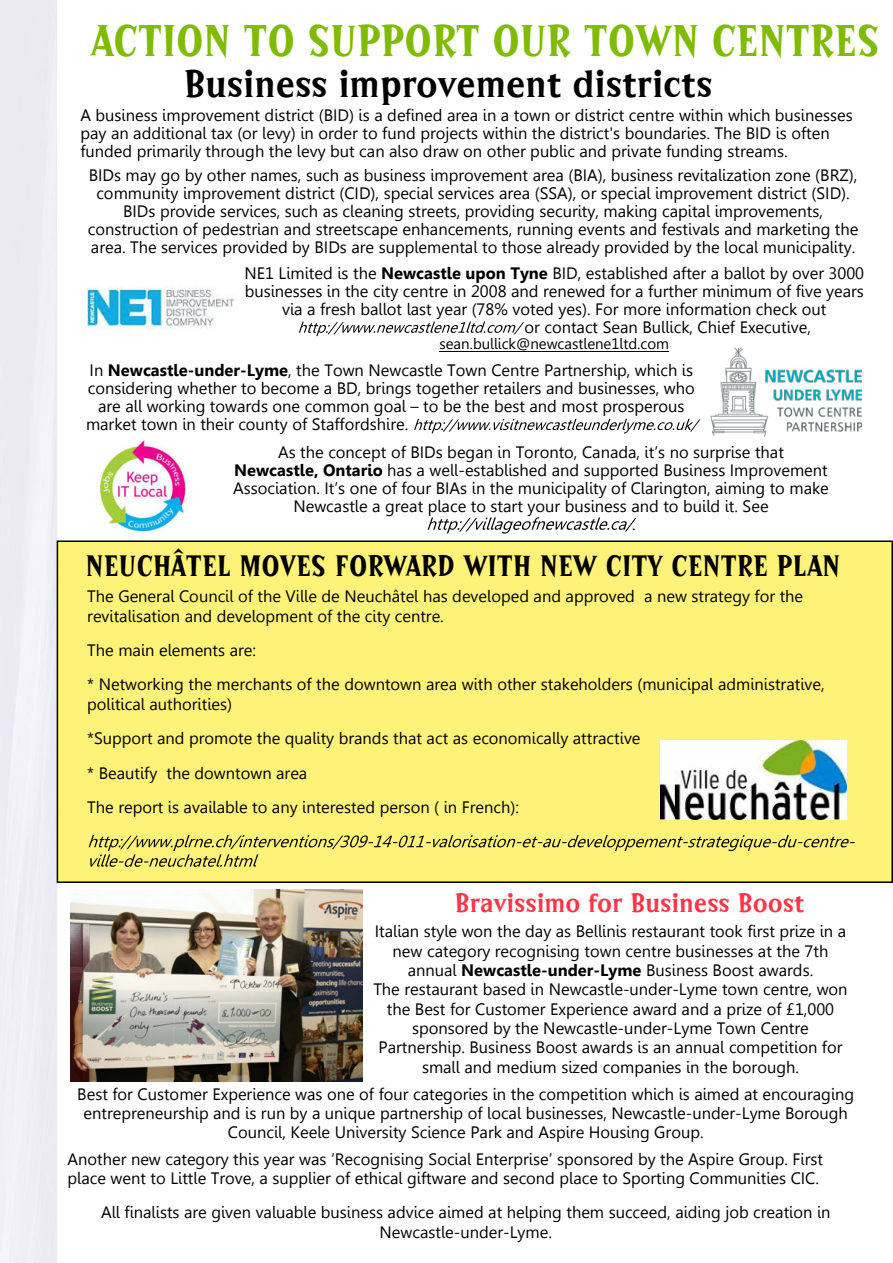
<style>
.page{position:relative;width:893px;height:1263px;background:#fff}
.page>*{position:absolute;margin:0;border:0;box-sizing:border-box;transform-origin:0 0}
.t1{font:45px "Sprocket BT";color:#7fbb00}
.t2{font:39px "Sprocket BT";color:#000}
.t3{font:30px "Sprocket BT";color:#000}
.t4{font:27px "Sprocket BT";color:#ff3548}
.t5{font:16.5px/19.4px "Gisha";color:#000}
.t6{font:15px "Gisha";color:#000}
.s1{font-weight:700}
</style>
<div class="page">
<img style="left:70px;top:889px;width:292px;height:192px">
<div style="left:57px;top:540px;width:836px;height:343px;background:#fff278;border:2px solid #000"></div>
<svg style="left:89px;top:835px;width:766px;height:32px"></svg>
<svg style="left:299px;top:322px;width:225px;height:14px"></svg>
<hr style="left:439px;top:351px;width:230px;height:1px;background:#000">
<svg style="left:414px;top:419px;width:286px;height:14px"></svg>
<img style="left:87px;top:286px;width:148px;height:43px">
<img style="left:710px;top:347px;width:153px;height:90px">
<svg style="left:428px;top:517px;width:208px;height:16px"></svg>
<img style="left:97px;top:439px;width:91px;height:93px">
<img style="left:661px;top:740px;width:185px;height:79px">
<h1 class="t1" style="left:92px;top:22px;width:789px">ACTION TO SUPPORT OUR TOWN CENTRES</h1>
<h2 class="t2" style="left:184px;top:67px;width:530px">Business improvement districts</h2>
<p class="t5" style="left:80px;top:108px;width:774px;line-height:18px">A business improvement district (BID) is a defined area in a town or district centre within which businesses pay an additional tax (or levy) in order to fund projects within the district's boundaries. The BID is often funded primarily through the levy but can also draw on other public and private funding streams.</p>
<p class="t5" style="left:88px;top:168px;width:772px;line-height:18px;text-align:center">BIDs may go by other names, such as business improvement area (BIA), business revitalization zone (BRZ), community improvement district (CID), special services area (SSA), or special improvement district (SID).<br>BIDs provide services, such as cleaning streets, providing security, making capital improvements, construction of pedestrian and streetscape enhancements, running events and festivals and marketing the area. The services provided by BIDs are supplemental to those already provided by the local municipality.</p>
<p class="t5" style="left:244px;top:265px;width:621px">NE1 Limited is the <span class="s1">Newcastle upon Tyne</span> BID, established after a ballot by over 3000</p>
<p class="t5" style="left:245px;top:283px;width:621px">businesses in the city centre in 2008 and renewed for a further minimum of five years</p>
<p class="t5" style="left:282px;top:301px;width:546px">via a fresh ballot last year (78% voted yes). For more information check out</p>
<p class="t5" style="left:524px;top:319px;width:288px">or contact Sean Bullick, Chief Executive,</p>
<p class="t6" style="left:439px;top:338px;width:231px">sean.bullick@newcastlene1ltd.com</p>
<p class="t5" style="left:90px;top:362px;width:605px">In <span class="s1">Newcastle-under-Lyme</span>, the Town Newcastle Town Centre Partnership, which is</p>
<p class="t5" style="left:88px;top:380px;width:609px">considering whether to become a BD, brings together retailers and businesses, who</p>
<p class="t5" style="left:98px;top:398px;width:588px">are all working towards one common goal – to be the best and most prosperous</p>
<p class="t5" style="left:86px;top:416px;width:324px">market town in their county of Staffordshire.</p>
<p class="t5" style="left:278px;top:444px;width:507px">As the concept of BIDs began in Toronto, Canada, it’s no surprise that</p>
<p class="t5" style="left:234px;top:462px;width:595px"><span class="s1">Newcastle, Ontario</span> has a well-established and supported Business Improvement</p>
<p class="t5" style="left:233px;top:480px;width:597px">Association. It’s one of four BIAs in the municipality of Clarington, aiming to make</p>
<p class="t5" style="left:293px;top:498px;width:477px">Newcastle a great place to start your business and to build it. See</p>
<p class="t5" style="left:632px;top:516px;width:5px">.</p>
<h3 class="t3" style="left:86px;top:553px;width:756px">NEUCHÂTEL MOVES FORWARD WITH NEW CITY CENTRE PLAN</h3>
<p class="t5" style="left:87px;top:588px;width:717px">The General Council of the Ville de Neuchâtel has developed and approved a new strategy for the revitalisation and development of the city centre.</p>
<p class="t5" style="left:87px;top:635px;width:739px;line-height:34.3px">The main elements are:<br>* Networking the merchants of the downtown area with other stakeholders (municipal administrative,</p>
<p class="t5" style="left:87px;top:688px;width:555px;line-height:34.3px">political authorities)<br>*Support and promote the quality brands that act as economically attractive * Beautify the downtown area<br>The report is available to any interested person ( in French):</p>
<h3 class="t4" style="left:454px;top:891px;width:351px">Bravissimo for Business Boost</h3>
<p class="t5" style="left:373px;top:923px;width:476px;text-align:center">Italian style won the day as Bellinis restaurant took first prize in a new category recognising town centre businesses at the 7th annual <span class="s1">Newcastle-under-Lyme</span> Business Boost awards.<br>The restaurant based in Newcastle-under-Lyme town centre, won the Best for Customer Experience award and a prize of £1,000 sponsored by the Newcastle-under-Lyme Town Centre Partnership. Business Boost awards is an annual competition for small and medium sized companies in the borough.</p>
<p class="t5" style="left:77px;top:1085px;width:778px;text-align:center">Best for Customer Experience was one of four categories in the competition which is aimed at encouraging entrepreneurship and is run by a unique partnership of local businesses, Newcastle-under-Lyme Borough<br>Council, Keele University Science Park and Aspire Housing Group.</p>
<p class="t5" style="left:68px;top:1151px;width:757px">Another new category this year was ‘Recognising Social Enterprise’ sponsored by the Aspire Group. First place went to Little Trove, a supplier of ethical giftware and second place to Sporting Communities CIC.</p>
<p class="t5" style="left:101px;top:1204px;width:731px;text-align:center">All finalists are given valuable business advice aimed at helping them succeed, aiding job creation in<br>Newcastle-under-Lyme.</p>
</div>
